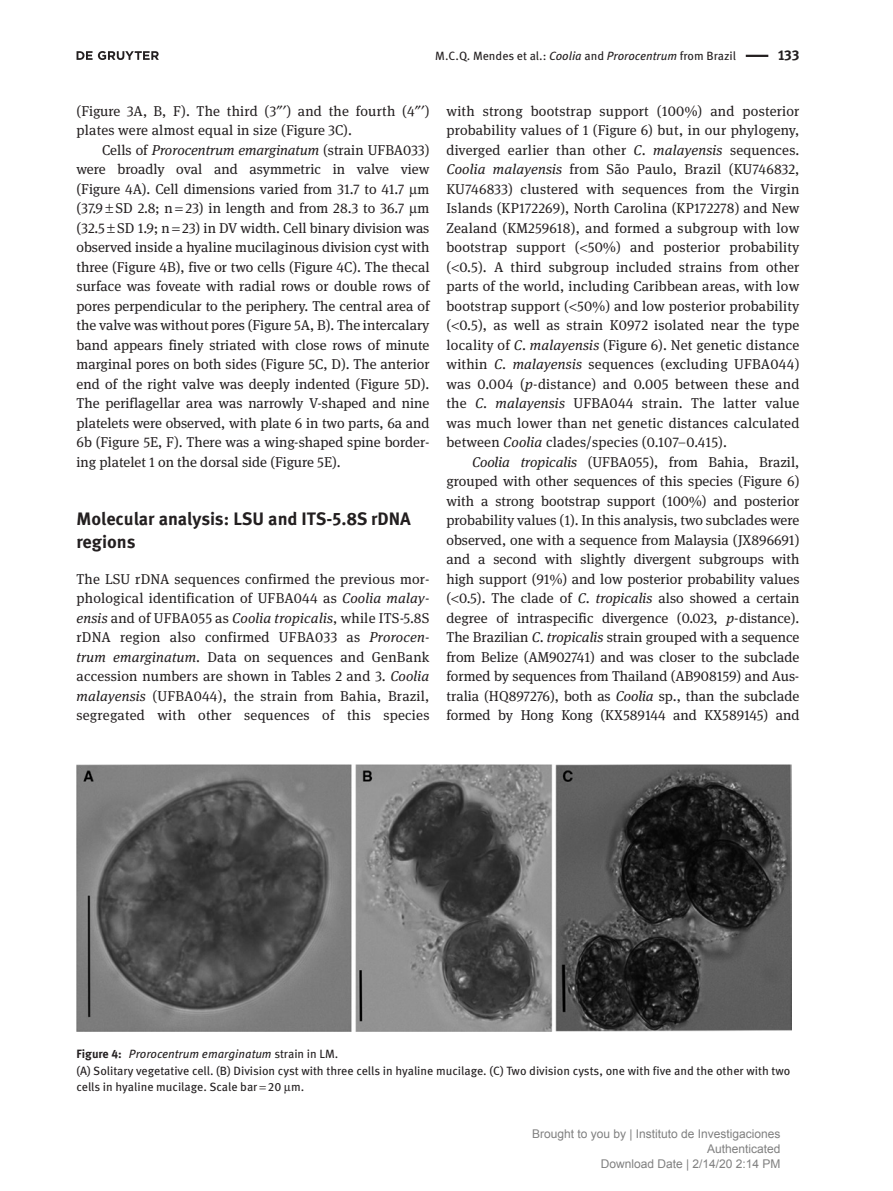
<style>
.page{position:relative;width:893px;height:1191px;background:#fff}
.page>*{position:absolute;margin:0;border:0;box-sizing:border-box;transform-origin:0 0}
.t1{font:700 18px/22.5px "DG Meta Science";color:#231f20}
.t2{font:14.25px/19.5px "DG Meta Serif Science";letter-spacing:.005em;color:#231f20;text-align:justify}
.t3{font:700 14.25px "DG Meta Science";color:#231f20}
.t4{font:12px/16.5px "DG Meta Science";color:#231f20}
.t5{font:12px/15px "Arial";color:#808080;text-align:right}
.s1{font-style:italic}
.s2{font-weight:700}
</style>
<div class="page">
<hr style="left:746px;top:55px;width:22px;height:2px;background:#231f20">
<img style="left:77px;top:764px;width:715px;height:267px">
<svg style="left:77px;top:51px;width:82px;height:9px"></svg>
<p class="t4" style="left:435px;top:47px;width:302px">M.C.Q. Mendes et al.: <span class="s1">Coolia</span> and <span class="s1">Prorocentrum</span> from Brazil</p>
<p class="t3" style="left:778px;top:44px;width:23px">133</p>
<p class="t2" style="left:77px;top:101px;width:354px">(Figure 3A, B, F). The third (3 ) and the fourth (4 ) plates were almost equal in size (Figure 3C).</p>
<p class="t2" style="left:77px;top:140px;width:354px;text-indent:26px">Cells of <span class="s1">Prorocentrum emarginatum</span> (strain UFBA033) were broadly oval and asymmetric in valve view (Figure 4A). Cell dimensions varied from 31.7 to 41.7 m (37.9 SD 2.8; n 23) in length and from 28.3 to 36.7 m (32.5 SD 1.9; n 23) in DV width. Cell binary division was observed inside a hyaline mucilaginous division cyst with three (Figure 4B), five or two cells (Figure 4C). The thecal surface was foveate with radial rows or double rows of pores perpendicular to the periphery. The central area of the valve was without pores (Figure 5A, B). The intercalary band appears finely striated with close rows of minute marginal pores on both sides (Figure 5C, D). The anterior end of the right valve was deeply indented (Figure 5D).<br>The periflagellar area was narrowly V-shaped and nine platelets were observed, with plate 6 in two parts, 6a and 6b (Figure 5E, F). There was a wing-shaped spine border&shy;ing platelet 1 on the dorsal side (Figure 5E).</p>
<p class="t1" style="left:77px;top:507px;width:336px">Molecular analysis: LSU and ITS-5.8S rDNA regions</p>
<p class="t2" style="left:77px;top:569px;width:354px">The LSU rDNA sequences confirmed the previous mor&shy;phological identification of UFBA044 as <span class="s1">Coolia malay&shy;ensis</span> and of UFBA055 as <span class="s1">Coolia tropicalis</span>, while ITS-5.8S rDNA region also confirmed UFBA033 as <span class="s1">Prorocen&shy;trum emarginatum</span>. Data on sequences and GenBank accession numbers are shown in Tables 2 and 3. <span class="s1">Coolia malayensis</span> (UFBA044), the strain from Bahia, Brazil, segregated with other sequences of this species</p>
<p class="t2" style="left:446px;top:101px;width:354px">with strong bootstrap support (100%) and posterior probability values of 1 (Figure 6) but, in our phylogeny, diverged earlier than other <span class="s1">C. malayensis</span> sequences.<br><span class="s1">Coolia malayensis</span> from São Paulo, Brazil (KU746832, KU746833) clustered with sequences from the Virgin Islands (KP172269), North Carolina (KP172278) and New Zealand (KM259618), and formed a subgroup with low bootstrap support ( 50%) and posterior probability ( 0.5). A third subgroup included strains from other parts of the world, including Caribbean areas, with low bootstrap support ( 50%) and low posterior probability ( 0.5), as well as strain K0972 isolated near the type locality of <span class="s1">C. malayensis</span> (Figure 6). Net genetic distance within <span class="s1">C. malayensis</span> sequences (excluding UFBA044) was 0.004 (<span class="s1">p</span>-distance) and 0.005 between these and the <span class="s1">C. malayensis</span> UFBA044 strain. The latter value was much lower than net genetic distances calculated between <span class="s1">Coolia</span> clades/species (0.107–0.415).</p>
<p class="t2" style="left:446px;top:452px;width:354px;text-indent:26px"><span class="s1">Coolia tropicalis</span> (UFBA055), from Bahia, Brazil, grouped with other sequences of this species (Figure 6) with a strong bootstrap support (100%) and posterior probability values (1). In this analysis, two subclades were observed, one with a sequence from Malaysia (JX896691) and a second with slightly divergent subgroups with high support (91%) and low posterior probability values ( 0.5). The clade of <span class="s1">C. tropicalis</span> also showed a certain degree of intraspecific divergence (0.023, <span class="s1">p</span>-distance).<br>The Brazilian <span class="s1">C. tropicalis</span> strain grouped with a sequence from Belize (AM902741) and was closer to the subclade formed by sequences from Thailand (AB908159) and Aus&shy;tralia (HQ897276), both as <span class="s1">Coolia</span> sp., than the subclade formed by Hong Kong (KX589144 and KX589145) and</p>
<p class="t4" style="left:77px;top:1045px;width:715px"><span class="s2">Figure 4:</span> <span class="s1">Prorocentrum emarginatum</span> strain in LM.<br>(A) Solitary vegetative cell. (B) Division cyst with three cells in hyaline mucilage. (C) Two division cysts, one with five and the other with two cells in hyaline mucilage. Scale bar 20 m.</p>
<p class="t5" style="left:532px;top:1127px;width:250px">Brought to you by | Instituto de Investigaciones<br>Authenticated<br>Download Date | 2/14/20 2:14 PM</p>
</div>
